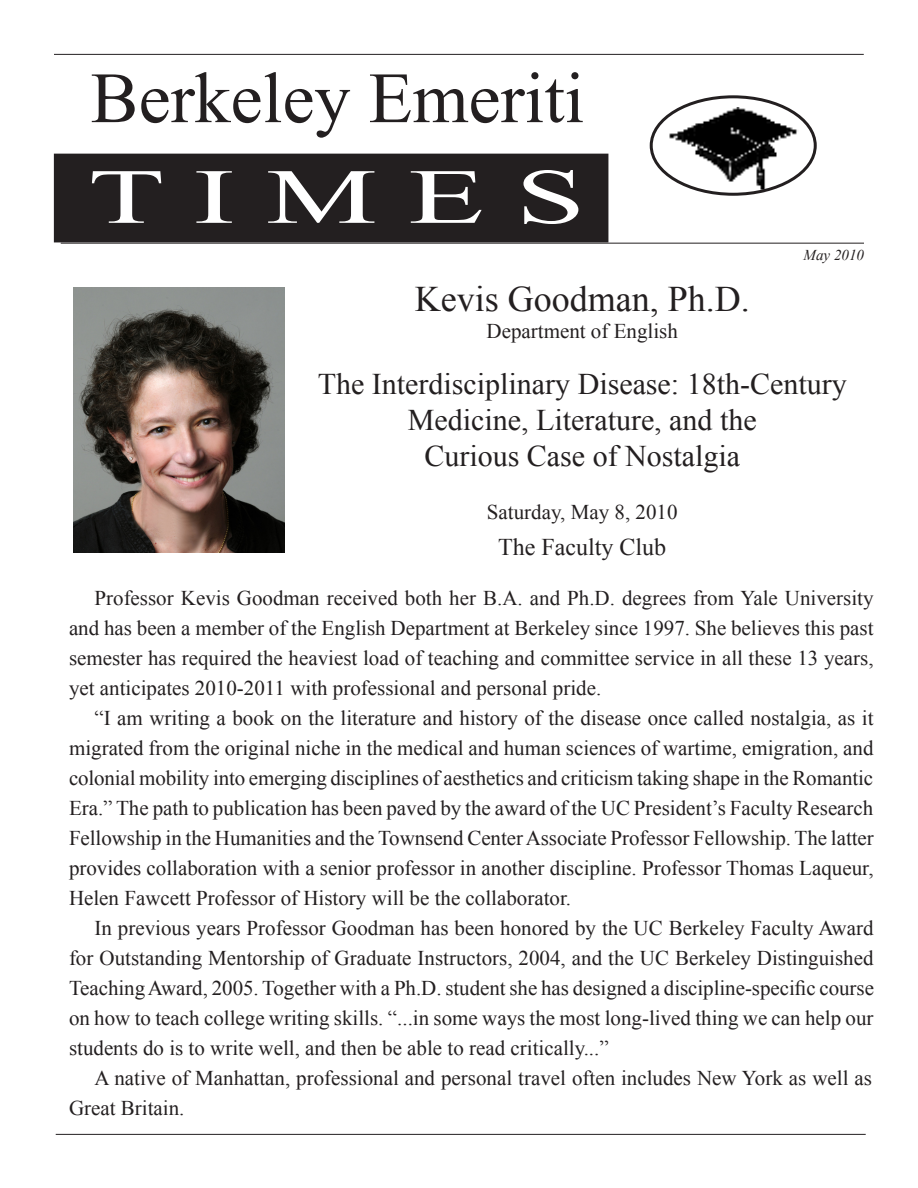
<style>
.page{position:relative;width:918px;height:1188px;background:#fff}
.page>*{position:absolute;margin:0;border:0;box-sizing:border-box;transform-origin:0 0}
.t1{font:78px "Times New Roman";color:#fff;scale:1.6 1}
.t2{font:72px "Times New Roman";color:#231f20}
.t3{font:36px "Times New Roman";color:#231f20}
.t4{font:30px/36px "Times New Roman";color:#231f20;text-align:center}
.t5{font:24px "Times New Roman";color:#231f20}
.t6{font:21px/30px "Times New Roman";color:#231f20;text-align:justify}
.t7{font:italic 15px "Times New Roman";color:#231f20}
</style>
<div class="page">
<div style="left:54px;top:154px;width:554px;height:88px;background:#231f20"></div>
<hr style="left:54px;top:54px;width:810px;height:1px;background:#231f20">
<hr style="left:61px;top:243px;width:803px;height:1px;background:#231f20">
<img style="left:653px;top:108px;width:164px;height:88px">
<div style="left:650px;top:95px;width:167px;height:101px;border:3px solid #231f20;border-radius:50%"></div>
<hr style="left:56px;top:1134px;width:810px;height:1px;background:#231f20">
<img style="left:74px;top:287px;width:211px;height:265px">
<p class="t2" style="left:91px;top:50px;width:495px">Berkeley Emeriti</p>
<p class="t1" style="left:88px;top:144px;width:312px">T I M E S</p>
<p class="t7" style="left:804px;top:244px;width:62px">May 2010</p>
<p class="t3" style="left:415px;top:275px;width:336px">Kevis Goodman, Ph.D.</p>
<p class="t6" style="left:487px;top:316px;width:193px">Department of English</p>
<p class="t4" style="left:318px;top:366px;width:531px">The Interdisciplinary Disease: 18th-Century<br>Medicine, Literature, and the<br>Curious Case of Nostalgia</p>
<p class="t6" style="left:487px;top:497px;width:192px">Saturday, May 8, 2010</p>
<p class="t5" style="left:498px;top:531px;width:169px">The Faculty Club</p>
<p class="t6" style="left:69px;top:582px;width:806px;text-indent:26px">Professor Kevis Goodman received both her B.A. and Ph.D. degrees from Yale University and has been a member of the English Department at Berkeley since 1997. She believes this past semester has required the heaviest load of teaching and committee service in all these 13 years, yet anticipates 2010-2011 with professional and personal pride.</p>
<p class="t6" style="left:69px;top:702px;width:806px;text-indent:25px">“I am writing a book on the literature and history of the disease once called nostalgia, as it migrated from the original niche in the medical and human sciences of wartime, emigration, and colonial mobility into emerging disciplines of aesthetics and criticism taking shape in the Romantic Era.” The path to publication has been paved by the award of the UC President’s Faculty Research Fellowship in the Humanities and the Townsend Center Associate Professor Fellowship. The latter provides collaboration with a senior professor in another discipline. Professor Thomas Laqueur, Helen Fawcett Professor of History will be the collaborator.</p>
<p class="t6" style="left:69px;top:912px;width:807px;text-indent:25px">In previous years Professor Goodman has been honored by the UC Berkeley Faculty Award for Outstanding Mentorship of Graduate Instructors, 2004, and the UC Berkeley Distinguished Teaching Award, 2005. Together with a Ph.D. student she has designed a discipline-specific course on how to teach college writing skills. “...in some ways the most long-lived thing we can help our students do is to write well, and then be able to read critically...”</p>
<p class="t6" style="left:69px;top:1062px;width:805px;text-indent:25px">A native of Manhattan, professional and personal travel often includes New York as well as<br>Great Britain.</p>
</div>
